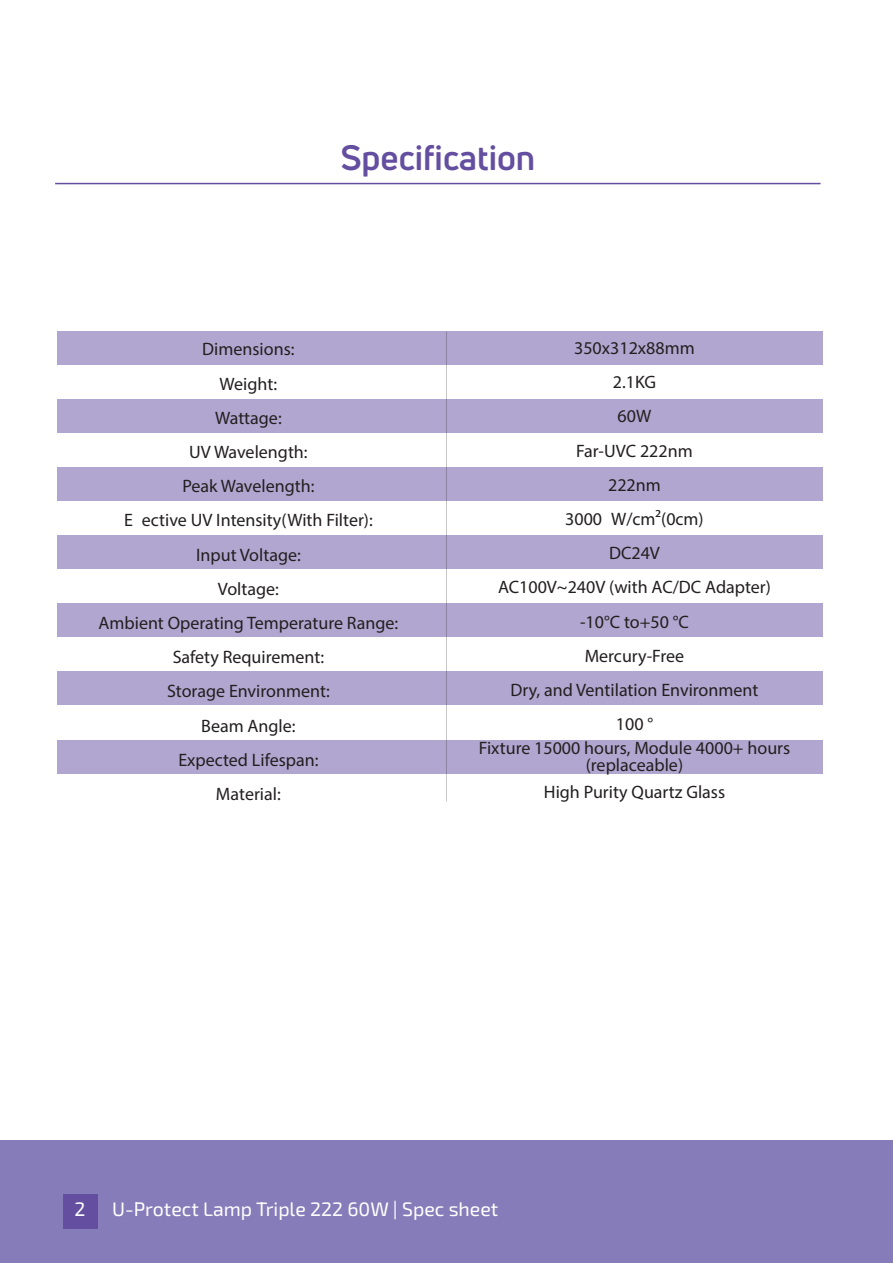
<style>
.page{position:relative;width:893px;height:1263px;background:#fff}
.page>*{position:absolute;margin:0;border:0;box-sizing:border-box;transform-origin:0 0}
.t1{font:700 34.5px "Uni Neue";color:#634ea0}
.t2{font:19.5px "Exo 2";color:#fff}
.t3{font:18px/34.2px "Myriad Pro";color:#231f20;text-align:center}
</style>
<div class="page">
<div style="left:0;top:1140px;width:160px;height:123px;background:#877cba"></div>
<div style="left:160px;top:1140px;width:191px;height:123px;background:#877cba"></div>
<div style="left:351px;top:1140px;width:191px;height:123px;background:#877cba"></div>
<div style="left:542px;top:1140px;width:191px;height:123px;background:#877cba"></div>
<div style="left:733px;top:1140px;width:160px;height:123px;background:#877cba"></div>
<div style="left:64px;top:1194px;width:34px;height:35px;background:#634ea0"></div>
<hr style="left:55px;top:183px;width:765px;height:1px;background:#634ea0">
<div style="left:57px;top:331px;width:765px;height:34px;background:#b1a6cf"></div>
<div style="left:57px;top:399px;width:765px;height:34px;background:#b1a6cf"></div>
<div style="left:57px;top:467px;width:765px;height:34px;background:#b1a6cf"></div>
<div style="left:57px;top:535px;width:765px;height:34px;background:#b1a6cf"></div>
<div style="left:57px;top:603px;width:765px;height:34px;background:#b1a6cf"></div>
<div style="left:57px;top:671px;width:765px;height:34px;background:#b1a6cf"></div>
<div style="left:57px;top:739px;width:765px;height:34px;background:#b1a6cf"></div>
<h1 class="t1" style="left:340px;top:136px;width:196px">Specification</h1>
<p class="t3" style="left:99px;top:332px;width:301px">Dimensions:<br>Weight:<br>Wattage:<br>UV Wavelength:<br>Peak Wavelength:<br>E ective UV Intensity(With Filter):<br>Input Voltage:<br>Voltage:<br>Ambient Operating Temperature Range:<br>Safety Requirement:<br>Storage Environment:<br>Beam Angle:<br>Expected Lifespan:<br>Material:</p>
<p class="t3" style="left:498px;top:330px;width:274px">350x312x88mm<br>2.1KG<br>60W<br>Far-UVC 222nm<br>222nm<br>3000 W/cm²(0cm)<br>DC24V<br>AC100V~240V (with AC/DC Adapter) -10°C to+50 °C<br>Mercury-Free<br>Dry, and Ventilation Environment<br>100 °</p>
<p class="t3" style="left:479px;top:739px;width:313px;line-height:16.6px">Fixture 15000 hours, Module 4000+ hours (replaceable)</p>
<p class="t3" style="left:544px;top:774px;width:183px">High Purity Quartz Glass</p>
<p class="t2" style="left:75px;top:1195px;width:12px">2</p>
<p class="t2" style="left:112px;top:1195px;width:388px">U-Protect Lamp Triple 222 60W | Spec sheet</p>
</div>
